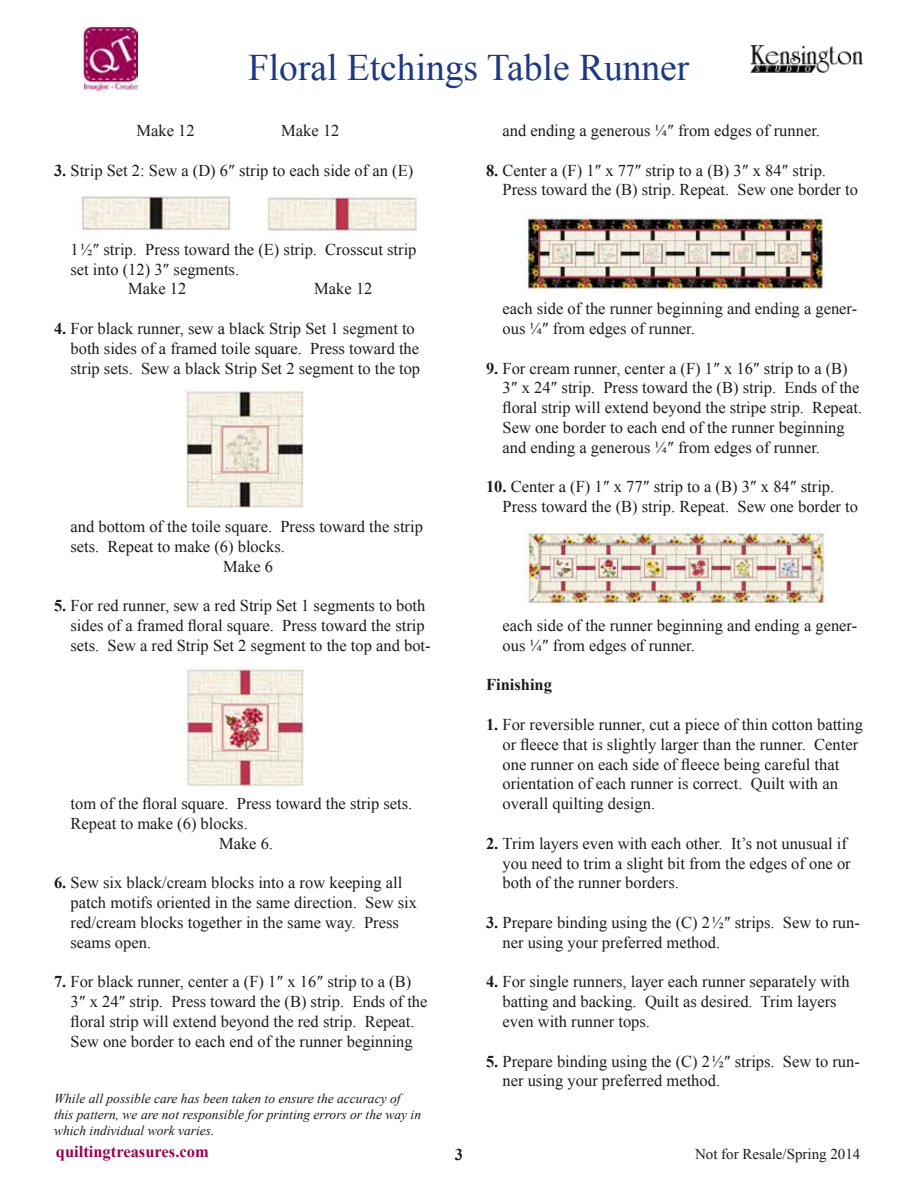
<style>
.page{position:relative;width:918px;height:1188px;background:#fff}
.page>*{position:absolute;margin:0;border:0;box-sizing:border-box;transform-origin:0 0}
.t1{font:37.5px "Times New Roman";color:#1e3883}
.t2{font:16.5px/19.8px "Times New Roman";color:#1c1b1a}
.t3{font:700 16.5px "Times New Roman";color:#9a0152}
.t4{font:700 16.5px "Times New Roman";color:#1c1b1a}
.t5{font:15px "Times New Roman";color:#1c1b1a}
.t6{font:italic 13.5px/16.2px "Times New Roman";color:#1c1b1a}
.s1{font-weight:700}
</style>
<div class="page">
<img style="left:83px;top:27px;width:55px;height:64px">
<img style="left:751px;top:45px;width:113px;height:28px">
<img style="left:184px;top:388px;width:120px;height:120px">
<img style="left:81px;top:195px;width:150px;height:37px">
<img style="left:267px;top:195px;width:150px;height:37px">
<img style="left:525px;top:214px;width:302px;height:78px">
<img style="left:184px;top:666px;width:120px;height:120px">
<img style="left:525px;top:528px;width:302px;height:78px">
<h1 class="t1" style="left:248px;top:42px;width:443px">Floral Etchings Table Runner</h1>
<p class="t2" style="left:137px;top:120px;width:60px">Make 12</p>
<p class="t2" style="left:281px;top:120px;width:60px">Make 12</p>
<p class="t2" style="left:54px;top:160px;width:361px"><span class="s1">3.</span> Strip Set 2: Sew a (D) 6″ strip to each side of an (E)</p>
<p class="t2" style="left:71px;top:239px;width:348px">1 ½″ strip. Press toward the (E) strip. Crosscut strip</p>
<p class="t2" style="left:71px;top:259px;width:170px">set into (12) 3″ segments.</p>
<p class="t2" style="left:128px;top:279px;width:60px">Make 12</p>
<p class="t2" style="left:314px;top:279px;width:60px">Make 12</p>
<p class="t2" style="left:71px;top:318px;width:351px;text-indent:-16px"><span class="s1">4.</span> For black runner, sew a black Strip Set 1 segment to both sides of a framed toile square. Press toward the strip sets. Sew a black Strip Set 2 segment to the top</p>
<p class="t2" style="left:71px;top:516px;width:354px">and bottom of the toile square. Press toward the strip</p>
<p class="t2" style="left:71px;top:536px;width:216px">sets. Repeat to make (6) blocks.</p>
<p class="t2" style="left:223px;top:556px;width:51px">Make 6</p>
<p class="t2" style="left:71px;top:595px;width:362px;text-indent:-16px"><span class="s1">5.</span> For red runner, sew a red Strip Set 1 segments to both sides of a framed floral square. Press toward the strip sets. Sew a red Strip Set 2 segment to the top and bot-</p>
<p class="t2" style="left:71px;top:793px;width:343px">tom of the floral square. Press toward the strip sets.</p>
<p class="t2" style="left:71px;top:813px;width:179px">Repeat to make (6) blocks.</p>
<p class="t2" style="left:219px;top:833px;width:56px">Make 6.</p>
<p class="t2" style="left:71px;top:873px;width:348px;text-indent:-16px"><span class="s1">6.</span> Sew six black/cream blocks into a row keeping all patch motifs oriented in the same direction. Sew six red/cream blocks together in the same way. Press seams open.</p>
<p class="t2" style="left:71px;top:972px;width:359px;text-indent:-16px"><span class="s1">7.</span> For black runner, center a (F) 1″ x 16″ strip to a (B)<br>3″ x 24″ strip. Press toward the (B) strip. Ends of the floral strip will extend beyond the red strip. Repeat.<br>Sew one border to each end of the runner beginning</p>
<p class="t6" style="left:54px;top:1090px;width:369px">While all possible care has been taken to ensure the accuracy of this pattern, we are not responsible for printing errors or the way in which individual work varies.</p>
<p class="t3" style="left:56px;top:1140px;width:154px">quiltingtreasures.com</p>
<p class="t4" style="left:455px;top:1143px;width:10px">3</p>
<p class="t2" style="left:503px;top:120px;width:319px">and ending a generous ¼″ from edges of runner.</p>
<p class="t2" style="left:503px;top:160px;width:357px;text-indent:-16px"><span class="s1">8.</span> Center a (F) 1″ x 77″ strip to a (B) 3″ x 84″ strip.<br>Press toward the (B) strip. Repeat. Sew one border to</p>
<p class="t2" style="left:503px;top:298px;width:356px">each side of the runner beginning and ending a gener&shy;ous ¼″ from edges of runner.</p>
<p class="t2" style="left:503px;top:358px;width:361px;text-indent:-16px"><span class="s1">9.</span> For cream runner, center a (F) 1″ x 16″ strip to a (B)<br>3″ x 24″ strip. Press toward the (B) strip. Ends of the floral strip will extend beyond the stripe strip. Repeat.<br>Sew one border to each end of the runner beginning and ending a generous ¼″ from edges of runner.</p>
<p class="t2" style="left:503px;top:477px;width:357px;text-indent:-16px"><span class="s1">10.</span> Center a (F) 1″ x 77″ strip to a (B) 3″ x 84″ strip.<br>Press toward the (B) strip. Repeat. Sew one border to</p>
<p class="t2" style="left:503px;top:615px;width:356px">each side of the runner beginning and ending a gener&shy;ous ¼″ from edges of runner.</p>
<p class="t4" style="left:486px;top:673px;width:68px">Finishing</p>
<p class="t2" style="left:503px;top:714px;width:362px;text-indent:-16px"><span class="s1">1.</span> For reversible runner, cut a piece of thin cotton batting or fleece that is slightly larger than the runner. Center one runner on each side of fleece being careful that orientation of each runner is correct. Quilt with an overall quilting design.</p>
<p class="t2" style="left:503px;top:833px;width:350px;text-indent:-16px"><span class="s1">2.</span> Trim layers even with each other. It’s not unusual if you need to trim a slight bit from the edges of one or both of the runner borders.</p>
<p class="t2" style="left:503px;top:912px;width:359px;text-indent:-16px"><span class="s1">3.</span> Prepare binding using the (C) 2 ½″ strips. Sew to run&shy;ner using your preferred method.</p>
<p class="t2" style="left:503px;top:972px;width:349px;text-indent:-16px"><span class="s1">4.</span> For single runners, layer each runner separately with batting and backing. Quilt as desired. Trim layers even with runner tops.</p>
<p class="t2" style="left:503px;top:1051px;width:359px;text-indent:-16px"><span class="s1">5.</span> Prepare binding using the (C) 2 ½″ strips. Sew to run&shy;ner using your preferred method.</p>
<p class="t5" style="left:695px;top:1144px;width:167px">Not for Resale/Spring 2014</p>
</div>
